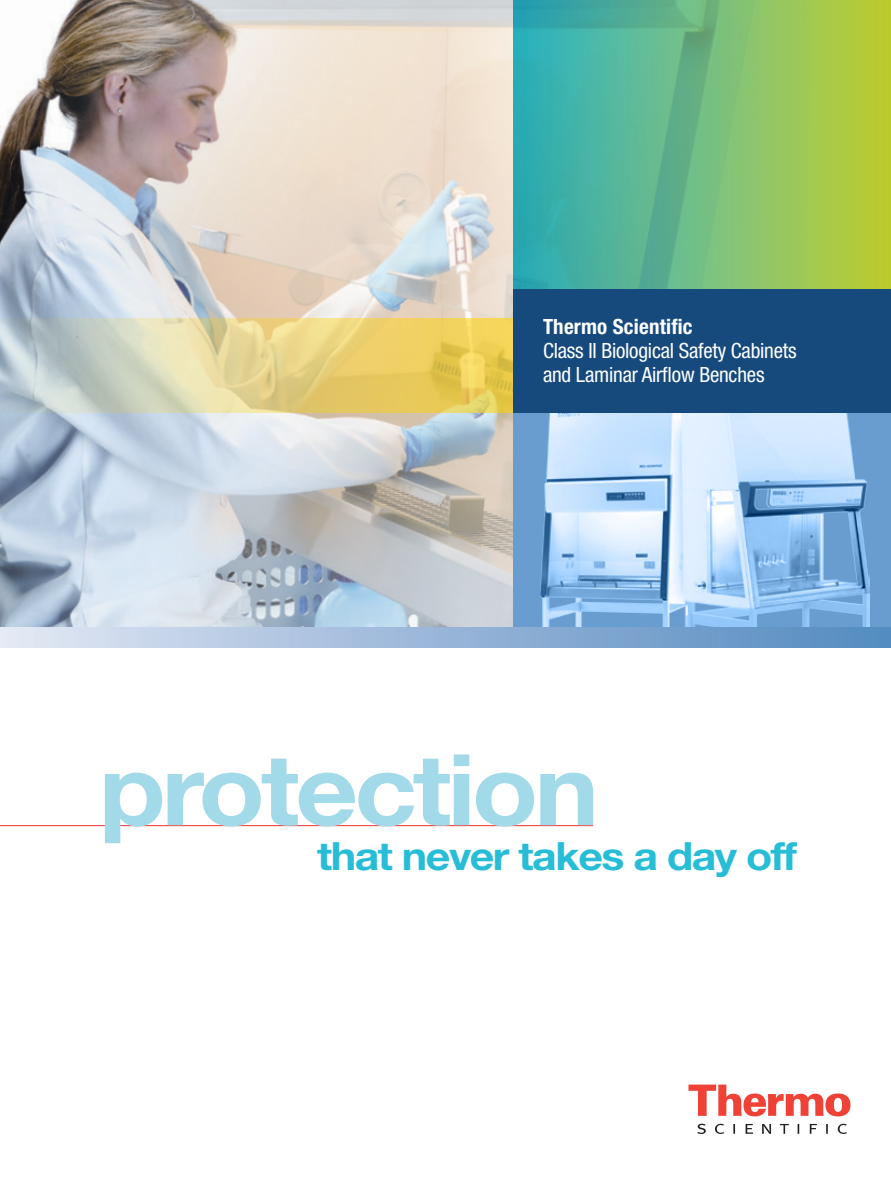
<style>
.page{position:relative;width:891px;height:1188px;background:#fff}
.page>*{position:absolute;margin:0;border:0;box-sizing:border-box;transform-origin:0 0}
.t1{font:700 99px "Helvetica Neue LT Std";letter-spacing:-.035em;color:#a2dae9;scale:1.1 1}
.t2{font:700 39px "Helvetica Neue LT Std";letter-spacing:-.035em;color:#28bdd7;scale:1.1 1}
.t3{font:condensed 21px/24px "Helvetica Neue LT Std";letter-spacing:-.01em;color:#fff}
.t4{font:700 condensed 21px "Helvetica Neue LT Std";letter-spacing:.01em;color:#fff}
</style>
<div class="page">
<img style="left:0;top:0;width:513px;height:627px">
<svg style="left:689px;top:1085px;width:162px;height:31px"></svg>
<svg style="left:697px;top:1124px;width:150px;height:10px"></svg>
<hr style="left:0;top:825px;width:593px;height:1px;background:#ee3134">
<svg style="left:513px;top:0;width:378px;height:289px;background:#6fbb7f"></svg>
<svg style="left:0;top:318px;width:513px;height:95px;background:#dbcf92"></svg>
<div style="left:513px;top:289px;width:378px;height:124px;background:#164a7d"></div>
<div style="left:0;top:627px;width:891px;height:21px;background:linear-gradient(to right,#e2e6f3,#5188bf)"></div>
<svg style="left:513px;top:413px;width:378px;height:214px;background:#a1c6eb"></svg>
<p class="t4" style="left:543px;top:314px;width:151px">Thermo Scientific</p>
<p class="t3" style="left:543px;top:339px;width:255px">Class II Biological Safety Cabinets and Laminar Airflow Benches</p>
<p class="t1" style="left:99px;top:729px;width:456px">protection</p>
<p class="t2" style="left:317px;top:832px;width:438px">that never takes a day off</p>
</div>
